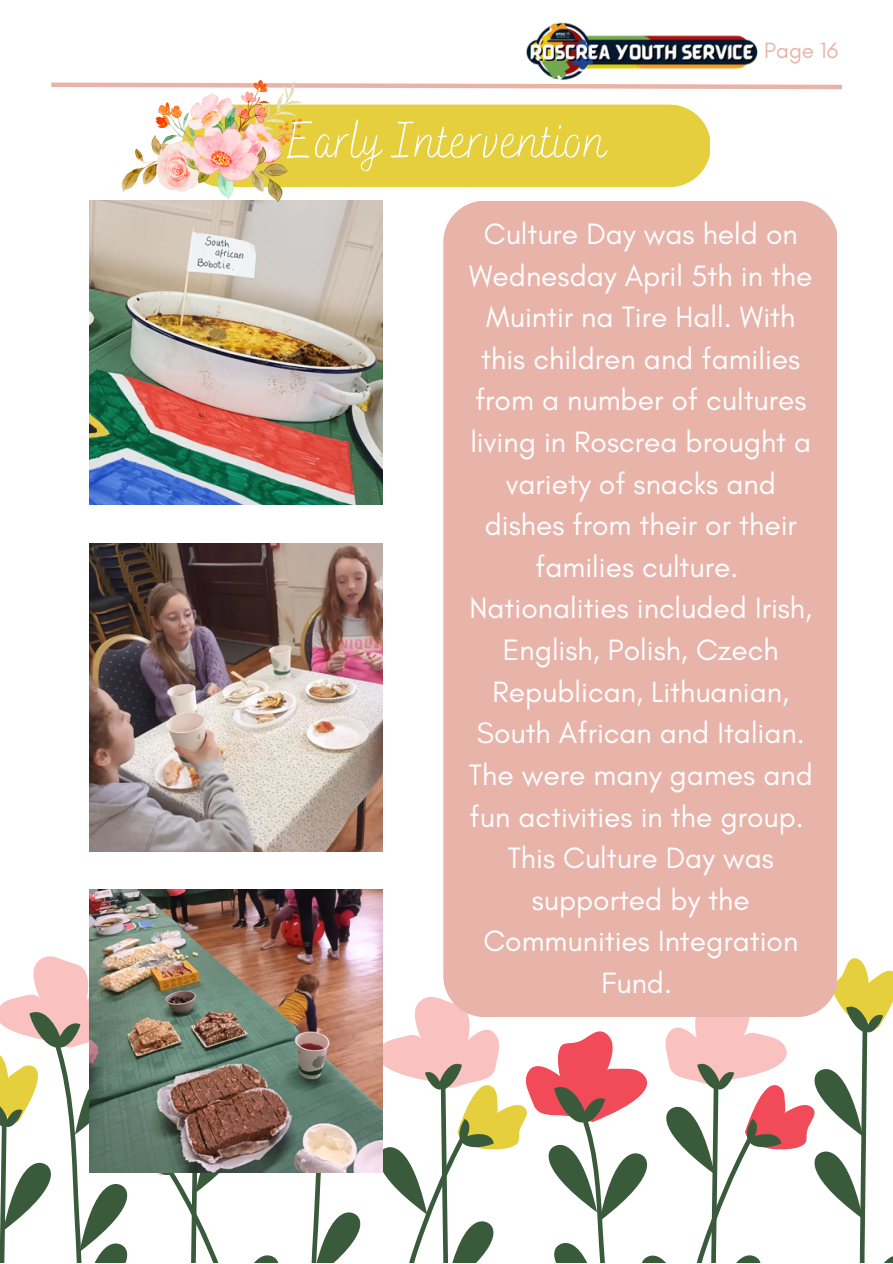
<style>
.page{position:relative;width:893px;height:1264px;background:#fff}
.page>*{position:absolute;margin:0;border:0;box-sizing:border-box;transform-origin:0 0}
.t1{font:100 52.5px "Bakerie Smooth";color:#fefeff}
.t2{font:30px/41.5px "Glacial Indifference";color:#fefeff;text-align:center}
.t3{font:22.5px "Glacial Indifference";color:#e8b4aa}
</style>
<div class="page">
<svg style="left:51px;top:80px;width:791px;height:10px"></svg>
<img style="left:526px;top:22px;width:236px;height:60px">
<div style="left:302px;top:105px;width:407px;height:82px;background:#e6cf3c"></div>
<svg style="left:0;top:953px;width:892px;height:309px"></svg>
<div style="left:443px;top:201px;width:393px;height:815px;background:#e8b4aa"></div>
<img style="left:89px;top:201px;width:294px;height:303px">
<img style="left:89px;top:543px;width:294px;height:308px">
<img style="left:89px;top:889px;width:294px;height:283px">
<img style="left:122px;top:81px;width:180px;height:120px">
<h1 class="t1" style="left:286px;top:110px;width:322px">Early Intervention</h1>
<p class="t3" style="left:764px;top:36px;width:75px">Page 16</p>
<p class="t2" style="left:469px;top:213px;width:345px">Culture Day was held on<br>Wednesday April 5th in the<br>Muintir na Tire Hall. With this children and families from a number of cultures living in Roscrea brought a variety of snacks and dishes from their or their families culture.<br>Nationalities included Irish,<br>English, Polish, Czech<br>Republican, Lithuanian,<br>South African and Italian.<br>The were many games and fun activities in the group.<br>This Culture Day was supported by the<br>Communities Integration<br>Fund.</p>
</div>
